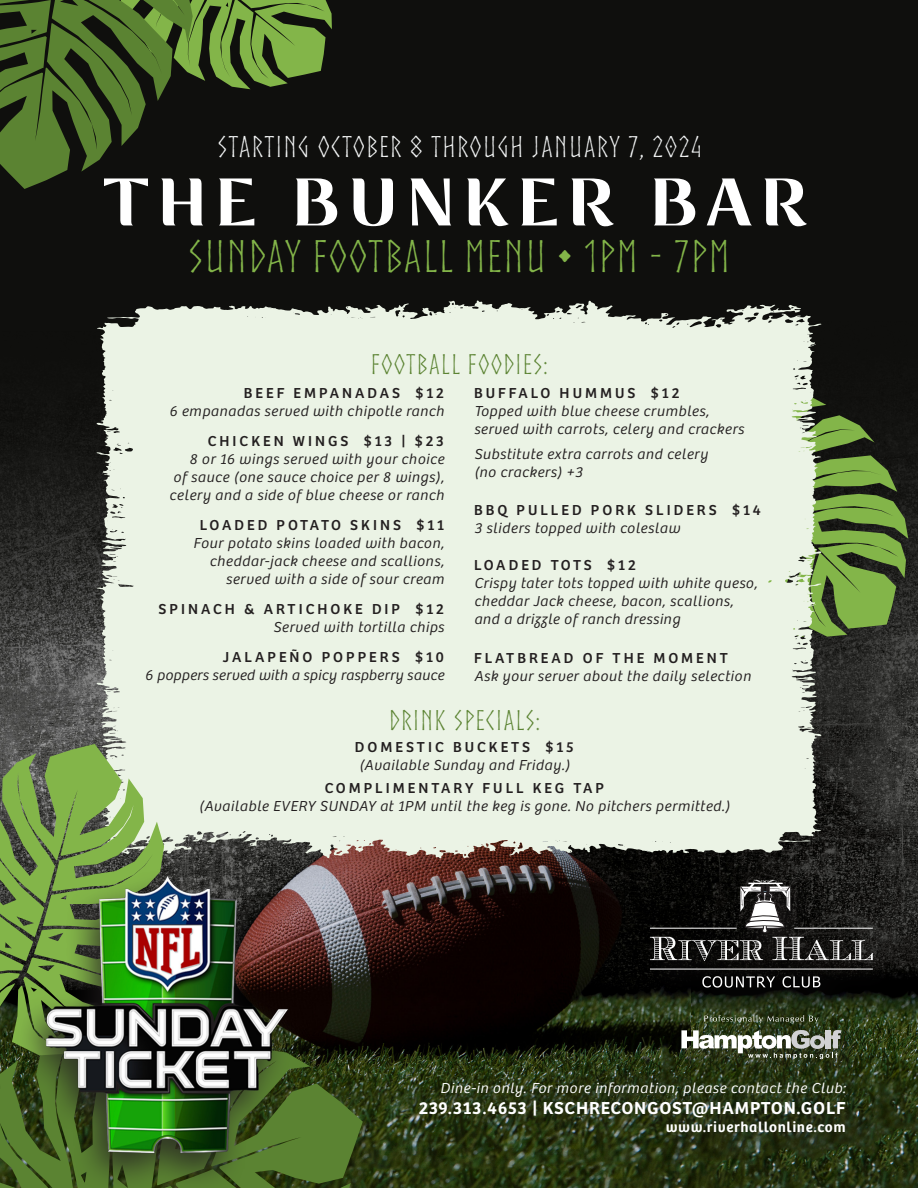
<style>
.page{position:relative;width:918px;height:1188px;background:#fff}
.page>*{position:absolute;margin:0;border:0;box-sizing:border-box;transform-origin:0 0}
.t1{font:43.35px "Norse";letter-spacing:.04em;color:#83b549}
.t2{font:28.5px "Norse";letter-spacing:.05em;color:#f4f6f6}
.t3{font:27px "Norse";letter-spacing:.05em;color:#5b8332}
.t4{font:600 18px "Bree";letter-spacing:.04em;color:#fff}
.t5{font:italic 300 15px/18px "Bree";letter-spacing:.04em;color:#231f20}
.t6{font:15px "Bree";letter-spacing:.2em;color:#231f20}
.t7{font:italic 300 15px "Bree";letter-spacing:.04em;color:#fff}
.t8{font:italic 300 15px "Bree";letter-spacing:.02em;color:#231f20}
.t9{font:600 15px "Bree";letter-spacing:.04em;color:#fff}
.t10{font:15px "Bree";letter-spacing:.18em;color:#231f20}
</style>
<div class="page">
<img style="left:363px;top:1108px;width:555px;height:80px">
<div style="left:0;top:0;width:692px;height:1118px;background:#0f0f0d"></div>
<img style="left:0;top:423px;width:692px;height:695px">
<div style="left:692px;top:0;width:226px;height:1108px;background:#0f0f0d"></div>
<img style="left:692px;top:324px;width:226px;height:784px">
<svg style="left:821px;top:394px;width:87px;height:243px"></svg>
<div style="left:97px;top:301px;width:724px;height:557px;background:#ebf3e5"></div>
<svg style="left:0;top:0;width:337px;height:225px"></svg>
<svg style="left:352px;top:178px;width:41px;height:48px"></svg>
<svg style="left:410px;top:178px;width:41px;height:47px"></svg>
<svg style="left:467px;top:178px;width:42px;height:48px"></svg>
<svg style="left:521px;top:178px;width:36px;height:47px"></svg>
<svg style="left:571px;top:178px;width:43px;height:48px"></svg>
<svg style="left:654px;top:178px;width:41px;height:47px"></svg>
<svg style="left:707px;top:178px;width:45px;height:47px"></svg>
<svg style="left:764px;top:178px;width:43px;height:48px"></svg>
<svg style="left:0;top:1018px;width:363px;height:170px"></svg>
<svg style="left:0;top:744px;width:172px;height:311px;background:#88a666"></svg>
<div style="left:12px;top:867px;width:291px;height:321px;background:#231f20;opacity:.75"></div>
<img style="left:37px;top:863px;width:261px;height:304px">
<div style="left:641px;top:868px;width:263px;height:151px;background:#231f20;opacity:.75"></div>
<hr style="left:650px;top:969px;width:223px;height:1px;background:#fff">
<svg style="left:650px;top:880px;width:223px;height:81px"></svg>
<svg style="left:702px;top:976px;width:73px;height:12px"></svg>
<svg style="left:783px;top:976px;width:37px;height:12px"></svg>
<div style="left:669px;top:1005px;width:203px;height:84px;background:#231f20;opacity:.75"></div>
<svg style="left:704px;top:1015px;width:115px;height:8px"></svg>
<svg style="left:681px;top:1030px;width:160px;height:29px;background:#7b8171"></svg>
<div style="left:408px;top:1072px;width:468px;height:92px;background:#231f20;opacity:.75"></div>
<p class="t2" style="left:218px;top:131px;width:486px">STARTING OCTOBER 8 THROUGH JANUARY 7, 2024</p>
<p class="t1" style="left:188px;top:233px;width:543px">SUNDAY FOOTBALL MENU • 1PM - 7PM</p>
<p class="t3" style="left:371px;top:349px;width:178px">FOOTBALL FOODIES:</p>
<p class="t6" style="left:244px;top:384px;width:202px">BEEF EMPANADAS $12</p>
<p class="t5" style="left:169px;top:402px;width:276px">6 empanadas served with chipotle ranch</p>
<p class="t6" style="left:208px;top:432px;width:238px">CHICKEN WINGS $13 | $23</p>
<p class="t5" style="left:189px;top:450px;width:256px">8 or 16 wings served with your choice</p>
<p class="t5" style="left:173px;top:468px;width:272px">of sauce (one sauce choice per 8 wings),</p>
<p class="t5" style="left:169px;top:486px;width:276px">celery and a side of blue cheese or ranch</p>
<p class="t6" style="left:200px;top:516px;width:246px">LOADED POTATO SKINS $11</p>
<p class="t5" style="left:193px;top:534px;width:252px">Four potato skins loaded with bacon,</p>
<p class="t5" style="left:210px;top:552px;width:236px">cheddar-jack cheese and scallions,</p>
<p class="t5" style="left:226px;top:570px;width:220px">served with a side of sour cream</p>
<p class="t6" style="left:159px;top:600px;width:287px">SPINACH &amp; ARTICHOKE DIP $12</p>
<p class="t5" style="left:273px;top:618px;width:172px">Served with tortilla chips</p>
<p class="t6" style="left:223px;top:648px;width:223px">JALAPEÑO POPPERS $10</p>
<p class="t8" style="left:145px;top:666px;width:301px">6 poppers served with a spicy raspberry sauce</p>
<p class="t6" style="left:474px;top:384px;width:207px">BUFFALO HUMMUS $12</p>
<p class="t5" style="left:474px;top:402px;width:272px">Topped with blue cheese crumbles, served with carrots, celery and crackers</p>
<p class="t5" style="left:474px;top:446px;width:235px">Substitute extra carrots and celery (no crackers) +3</p>
<p class="t6" style="left:474px;top:501px;width:288px">BBQ PULLED PORK SLIDERS $14</p>
<p class="t5" style="left:474px;top:519px;width:207px">3 sliders topped with coleslaw</p>
<p class="t10" style="left:474px;top:556px;width:163px">LOADED TOTS $12</p>
<p class="t5" style="left:474px;top:575px;width:285px">Crispy tater tots topped with white queso, cheddar Jack cheese, bacon, scallions, and a drizzle of ranch dressing</p>
<p class="t6" style="left:474px;top:649px;width:255px">FLATBREAD OF THE MOMENT</p>
<p class="t5" style="left:474px;top:668px;width:278px">Ask your server about the daily selection</p>
<p class="t3" style="left:389px;top:705px;width:152px">DRINK SPECIALS:</p>
<p class="t6" style="left:355px;top:739px;width:220px">DOMESTIC BUCKETS $15</p>
<p class="t5" style="left:359px;top:757px;width:212px">(Available Sunday and Friday.)</p>
<p class="t6" style="left:325px;top:779px;width:281px">COMPLIMENTARY FULL KEG TAP</p>
<p class="t5" style="left:199px;top:797px;width:533px">(Available EVERY SUNDAY at 1PM until the keg is gone. No pitchers permitted.)</p>
<p class="t7" style="left:440px;top:1080px;width:407px">Dine-in only. For more information, please contact the Club:</p>
<p class="t4" style="left:419px;top:1098px;width:428px">239.313.4653 | KSCHRECONGOST@HAMPTON.GOLF</p>
<p class="t9" style="left:666px;top:1119px;width:182px">www.riverhallonline.com</p>
</div>
